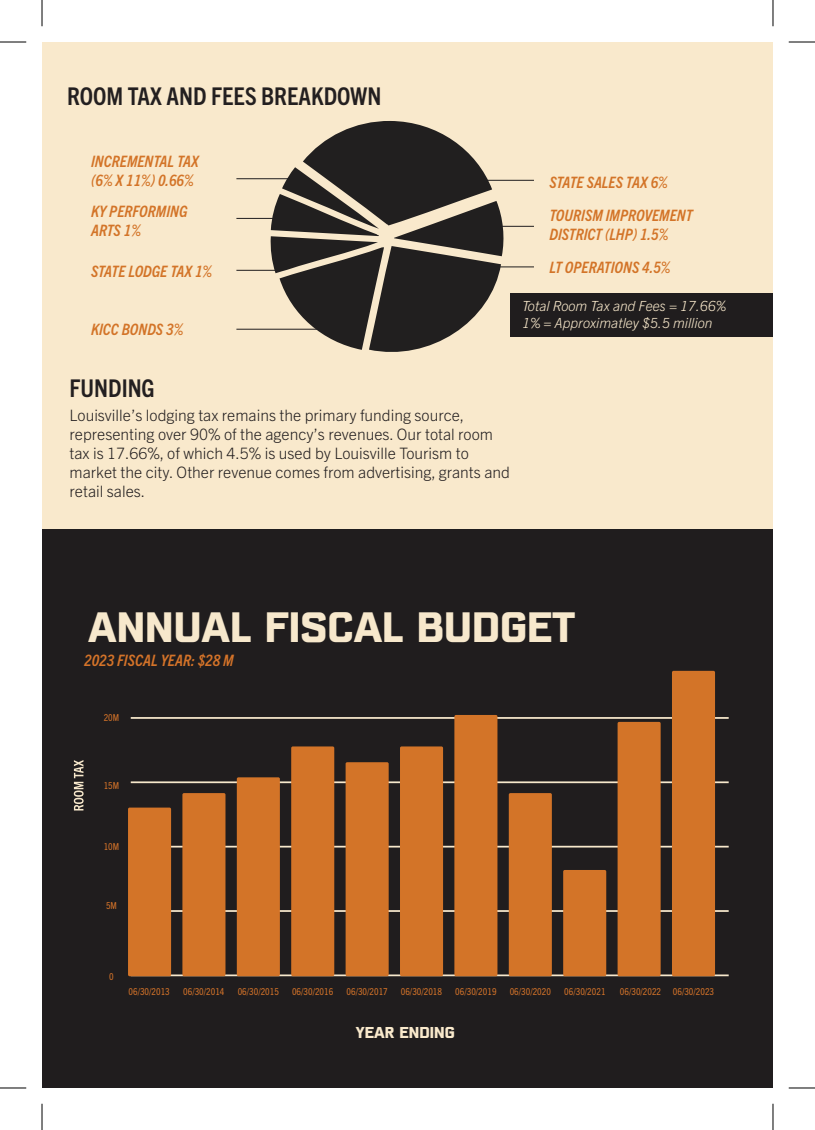
<style>
.page{position:relative;width:815px;height:1130px;background:#fff}
.page>*{position:absolute;margin:0;border:0;box-sizing:border-box;transform-origin:0 0}
.t1{font:700 42.52px "BN Kragen";color:#f7e8cc}
.t2{font:700 condensed 24.5px "Trade Gothic Next LT Pro";color:#231f20}
.t3{font:300 15.75px/18.9px "Trade Gothic Next LT Pro";color:#231f20}
.t4{font:italic 700 condensed 15.75px/18.9px "Trade Gothic Next LT Pro";color:#d37428}
.t5{font:italic 700 condensed 15.75px "Trade Gothic Next LT Pro";color:#d47329}
.t6{font:700 15.75px "BN Kragen";color:#f9e9cc}
.t7{font:italic 300 14px "Trade Gothic Next LT Pro";color:#f9e9cc}
.t8{font:condensed 9.62px "Trade Gothic Next LT Pro";color:#d47329}
</style>
<div class="page">
<div style="left:43px;top:528px;width:730px;height:560px;background:#201d1e"></div>
<div style="left:43px;top:42px;width:730px;height:487px;background:#f9e9cc"></div>
<hr style="left:131px;top:974px;width:598px;height:2px;background:#f7e8cc">
<hr style="left:131px;top:910px;width:598px;height:2px;background:#f7e8cc">
<hr style="left:131px;top:846px;width:598px;height:1px;background:#f7e8cc">
<hr style="left:131px;top:781px;width:598px;height:2px;background:#f7e8cc">
<hr style="left:131px;top:717px;width:598px;height:2px;background:#f7e8cc">
<div style="left:128px;top:807px;width:43px;height:169px;background:#d37428;border-radius:2px"></div>
<div style="left:182px;top:793px;width:43px;height:183px;background:#d37428;border-radius:2px"></div>
<div style="left:237px;top:777px;width:43px;height:199px;background:#d37428;border-radius:2px"></div>
<div style="left:291px;top:746px;width:43px;height:230px;background:#d37428;border-radius:2px"></div>
<div style="left:346px;top:762px;width:43px;height:214px;background:#d37428;border-radius:2px"></div>
<div style="left:400px;top:746px;width:43px;height:230px;background:#d37428;border-radius:2px"></div>
<div style="left:454px;top:715px;width:43px;height:261px;background:#d37428;border-radius:2px"></div>
<div style="left:509px;top:793px;width:43px;height:183px;background:#d37428;border-radius:2px"></div>
<div style="left:563px;top:870px;width:43px;height:106px;background:#d37428;border-radius:2px"></div>
<div style="left:617px;top:722px;width:43px;height:254px;background:#d37428;border-radius:2px"></div>
<div style="left:672px;top:671px;width:43px;height:305px;background:#d37428;border-radius:2px"></div>
<svg style="left:74px;top:760px;width:10px;height:50px"></svg>
<div style="left:511px;top:293px;width:262px;height:44px;background:#201d1e"></div>
<hr style="left:236px;top:178px;width:69px;height:1px;background:#201d1e">
<hr style="left:236px;top:218px;width:69px;height:1px;background:#201d1e">
<hr style="left:236px;top:270px;width:47px;height:1px;background:#201d1e">
<hr style="left:236px;top:329px;width:84px;height:1px;background:#201d1e">
<hr style="left:465px;top:180px;width:69px;height:1px;background:#201d1e">
<hr style="left:465px;top:226px;width:69px;height:1px;background:#201d1e">
<hr style="left:465px;top:267px;width:69px;height:1px;background:#201d1e">
<svg style="left:270px;top:121px;width:235px;height:231px"></svg>
<svg style="left:0;top:42px;width:26px;height:1px"></svg>
<svg style="left:789px;top:42px;width:26px;height:1px"></svg>
<svg style="left:0;top:1088px;width:26px;height:1px"></svg>
<svg style="left:789px;top:1088px;width:26px;height:1px"></svg>
<svg style="left:42px;top:0;width:1px;height:26px"></svg>
<svg style="left:42px;top:1104px;width:1px;height:26px"></svg>
<svg style="left:773px;top:0;width:1px;height:26px"></svg>
<svg style="left:773px;top:1104px;width:1px;height:26px"></svg>
<h2 class="t2" style="left:67px;top:79px;width:316px">ROOM TAX AND FEES BREAKDOWN</h2>
<p class="t4" style="left:91px;top:150px;width:109px">INCREMENTAL TAX (6% X 11%) 0.66%</p>
<p class="t4" style="left:91px;top:201px;width:98px">KY PERFORMING<br>ARTS 1%</p>
<p class="t4" style="left:91px;top:260px;width:122px">STATE LODGE TAX 1%</p>
<p class="t4" style="left:91px;top:319px;width:94px">KICC BONDS 3%</p>
<p class="t4" style="left:549px;top:164px;width:145px;line-height:33.4px">STATE SALES TAX 6%<br>TOURISM IMPROVEMENT</p>
<p class="t4" style="left:549px;top:224px;width:120px">DISTRICT (LHP) 1.5%</p>
<p class="t4" style="left:549px;top:257px;width:123px">LT OPERATIONS 4.5%</p>
<p class="t7" style="left:522px;top:296px;width:206px">Total Room Tax and Fees = 17.66%</p>
<p class="t7" style="left:522px;top:314px;width:192px">1% = Approximatley $5.5 million</p>
<h2 class="t2" style="left:70px;top:371px;width:87px">FUNDING</h2>
<p class="t3" style="left:70px;top:405px;width:442px">Louisville’s lodging tax remains the primary funding source, representing over 90% of the agency’s revenues. Our total room tax is 17.66%, of which 4.5% is used by Louisville Tourism to market the city. Other revenue comes from advertising, grants and retail sales.</p>
<h1 class="t1" style="left:88px;top:600px;width:488px">ANNUAL FISCAL BUDGET</h1>
<p class="t5" style="left:84px;top:649px;width:151px">2023 FISCAL YEAR: $28 M</p>
<p class="t8" style="left:104px;top:710px;width:17px">20M</p>
<p class="t8" style="left:104px;top:778px;width:17px">15M</p>
<p class="t8" style="left:104px;top:840px;width:17px">10M</p>
<p class="t8" style="left:106px;top:899px;width:12px">5M</p>
<p class="t8" style="left:109px;top:969px;width:6px">0</p>
<p class="t8" style="left:129px;top:985px;width:43px">06/30/2013</p>
<p class="t8" style="left:183px;top:985px;width:43px">06/30/2014</p>
<p class="t8" style="left:238px;top:985px;width:43px">06/30/2015</p>
<p class="t8" style="left:292px;top:985px;width:43px">06/30/2016</p>
<p class="t8" style="left:346px;top:985px;width:43px">06/30/2017</p>
<p class="t8" style="left:401px;top:985px;width:43px">06/30/2018</p>
<p class="t8" style="left:455px;top:985px;width:43px">06/30/2019</p>
<p class="t8" style="left:510px;top:985px;width:43px">06/30/2020</p>
<p class="t8" style="left:564px;top:985px;width:43px">06/30/2021</p>
<p class="t8" style="left:620px;top:985px;width:96px">06/30/2022 06/30/2023</p>
<p class="t6" style="left:356px;top:1022px;width:100px">YEAR ENDING</p>
</div>
